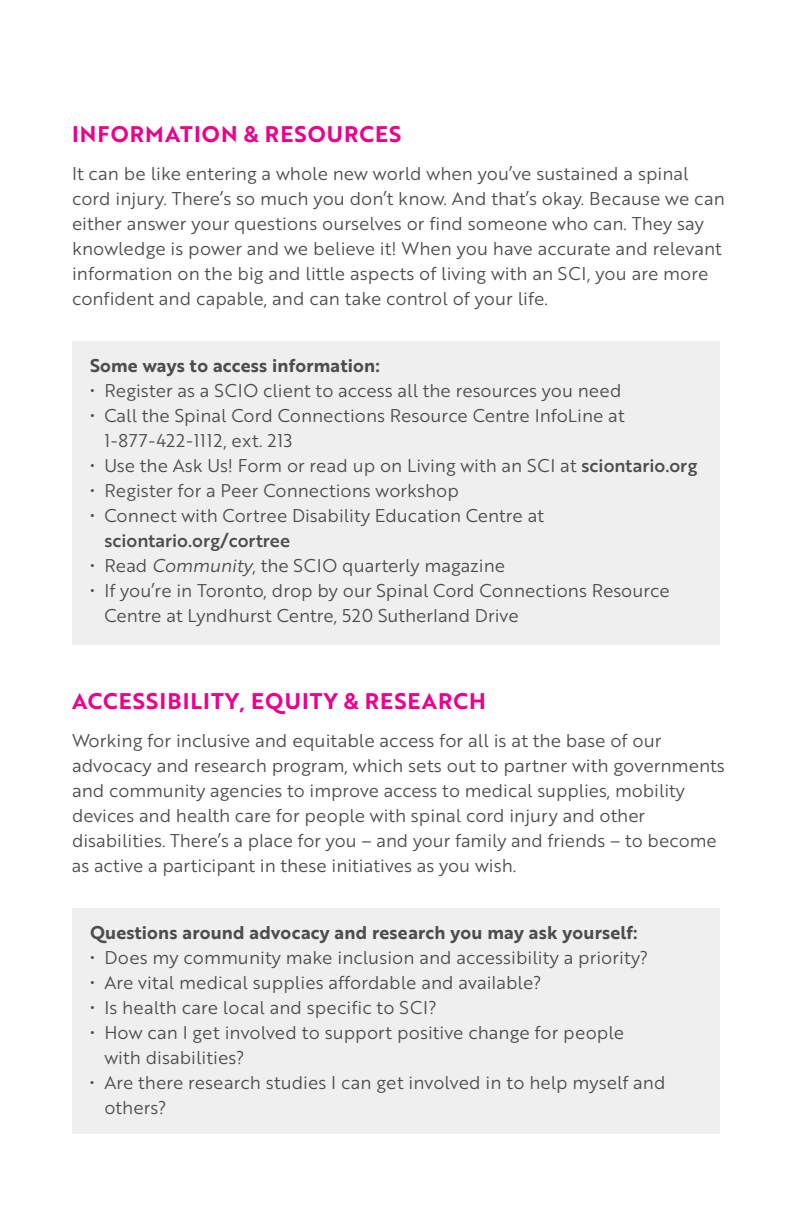
<style>
.page{position:relative;width:792px;height:1224px;background:#fff}
.page>*{position:absolute;margin:0;border:0;box-sizing:border-box;transform-origin:0 0}
.t1{font:22px "Brother 1816 Bold";letter-spacing:.05em;color:#ec008c}
.t2{font:18px/25px "Brother 1816 Book";color:#4d4d4f}
.t3{font:18px "Brother 1816 Bold";letter-spacing:.01em;color:#4d4d4f}
.t4{font:18px "Brother 1816 Medium";color:#4d4d4f}
.s1{font-family:"Brother 1816 Medium"}
.s2{font-family:"Brother 1816 Book Italic"}
</style>
<div class="page">
<div style="left:72px;top:341px;width:648px;height:304px;background:#efeff0"></div>
<div style="left:72px;top:908px;width:648px;height:226px;background:#efeff0"></div>
<p class="t1" style="left:72px;top:117px;width:331px">INFORMATION &amp; RESOURCES</p>
<p class="t2" style="left:72px;top:160px;width:654px">It can be like entering a whole new world when you’ve sustained a spinal cord injury. There’s so much you don’t know. And that’s okay. Because we can either answer your questions ourselves or find someone who can. They say knowledge is power and we believe it! When you have accurate and relevant information on the big and little aspects of living with an SCI, you are more confident and capable, and can take control of your life.</p>
<p class="t3" style="left:90px;top:352px;width:291px">Some ways to access information:</p>
<p class="t2" style="left:90px;top:378px;width:533px">• Register as a SCIO client to access all the resources you need</p>
<p class="t2" style="left:104px;top:403px;width:522px;text-indent:-14px">• Call the Spinal Cord Connections Resource Centre InfoLine at<br>1-877-422-1112, ext. 213</p>
<p class="t2" style="left:90px;top:453px;width:609px">• Use the Ask Us! Form or read up on Living with an SCI at <span class="s1">sciontario.org</span></p>
<p class="t2" style="left:90px;top:478px;width:370px">• Register for a Peer Connections workshop</p>
<p class="t2" style="left:90px;top:503px;width:456px">• Connect with Cortree Disability Education Centre at</p>
<p class="t4" style="left:104px;top:527px;width:187px">sciontario.org/cortree</p>
<p class="t2" style="left:90px;top:553px;width:417px">• Read <span class="s2">Community</span>, the SCIO quarterly magazine</p>
<p class="t2" style="left:104px;top:578px;width:567px;text-indent:-14px">• If you’re in Toronto, drop by our Spinal Cord Connections Resource<br>Centre at Lyndhurst Centre, 520 Sutherland Drive</p>
<p class="t1" style="left:72px;top:684px;width:415px">ACCESSIBILITY, EQUITY &amp; RESEARCH</p>
<p class="t2" style="left:72px;top:727px;width:655px">Working for inclusive and equitable access for all is at the base of our advocacy and research program, which sets out to partner with governments and community agencies to improve access to medical supplies, mobility devices and health care for people with spinal cord injury and other disabilities. There’s a place for you – and your family and friends – to become as active a participant in these initiatives as you wish.</p>
<p class="t3" style="left:90px;top:919px;width:549px">Questions around advocacy and research you may ask yourself:</p>
<p class="t2" style="left:90px;top:944px;width:560px">• Does my community make inclusion and accessibility a priority?</p>
<p class="t2" style="left:90px;top:969px;width:453px">• Are vital medical supplies affordable and available?</p>
<p class="t2" style="left:90px;top:994px;width:348px">• Is health care local and specific to SCI?</p>
<p class="t2" style="left:104px;top:1019px;width:521px;text-indent:-14px">• How can I get involved to support positive change for people with disabilities?</p>
<p class="t2" style="left:104px;top:1069px;width:563px;text-indent:-14px">• Are there research studies I can get involved in to help myself and others?</p>
</div>
